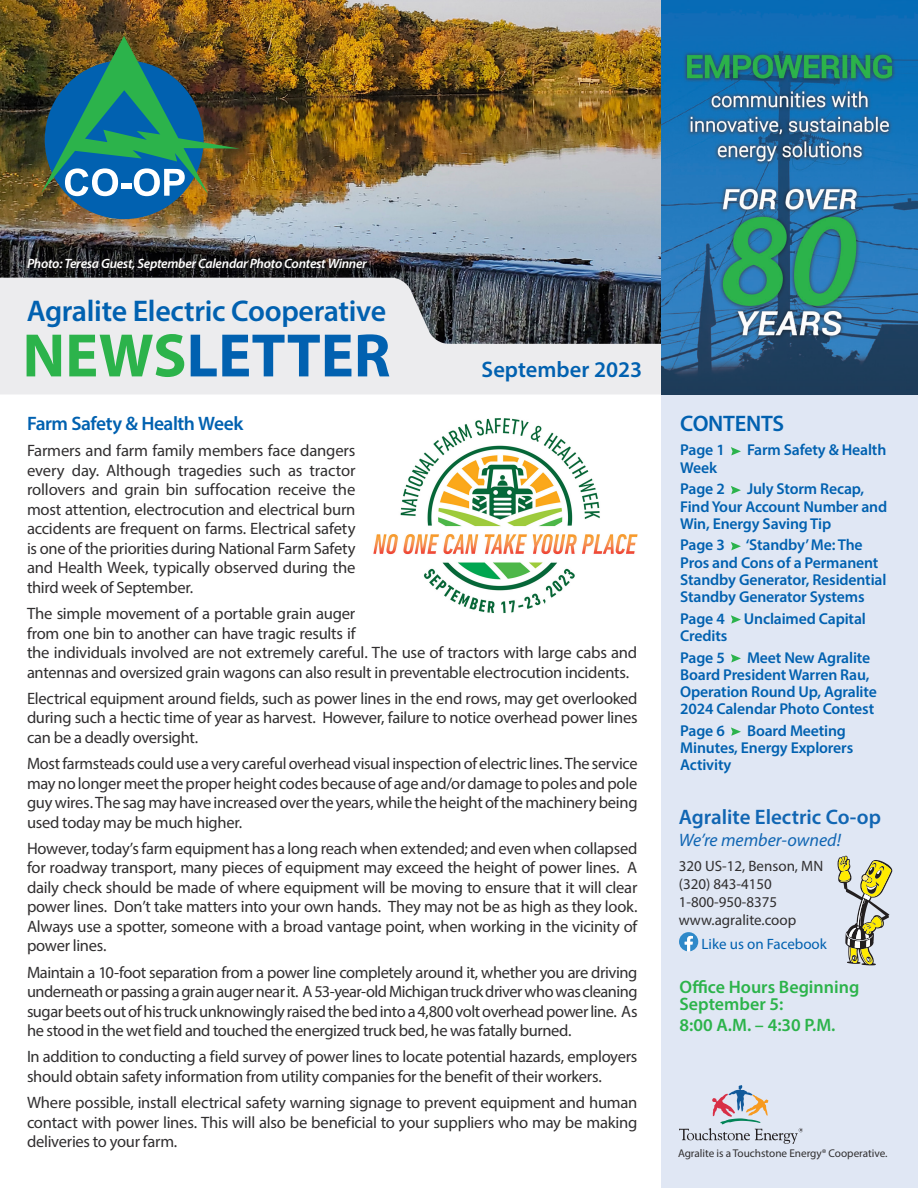
<style>
.page{position:relative;width:918px;height:1188px;background:#fff}
.page>*{position:absolute;margin:0;border:0;box-sizing:border-box;transform-origin:0 0}
.Newsletter{font:700 61.95px "Myriad Pro";color:#0161b0}
.Agralite_Electric_Cooperative{font:600 30px "Myriad Pro";letter-spacing:-.01em;color:#0161b0}
.Month_and_Year{font:600 22.5px "Myriad Pro";color:#0161b0}
.Contents{font:600 22.5px "Myriad Pro";letter-spacing:-.01em;color:#0161b0}
.Italic{font:600 21px "Myriad Pro";color:#1166b3}
.Titles{font:600 19.5px "Myriad Pro";letter-spacing:-.025em;color:#0161b0}
.t1{font:600 18px/16.5px "Myriad Pro";color:#2cb34b}
.Italic-2{font:italic 18px "Myriad Pro";color:#1166b3}
.Body{font:16.5px/19.5px "Myriad Pro";letter-spacing:-.015em;color:#312f30;text-align:justify}
.Paragraph_Style_2{font:600 15.75px/17.2px "Myriad Pro";letter-spacing:-.01em;color:#0161b0}
.Italic-3{font:15px "Myriad Pro";color:#312f30}
.Italic-4{font:15px "Myriad Pro";color:#0161b0}
.t2{font:italic 600 13.5px "Myriad Pro";letter-spacing:-.02em;color:#fff}
.Board_of_Directors{font:11.25px "Myriad Pro";color:#312f30}
.s1{color:#2cb34b}
</style>
<div class="page">
<img style="left:0;top:0;width:662px;height:278px">
<svg style="left:0;top:278px;width:662px;height:116px;background:#c7c8cb"></svg>
<div style="left:662px;top:394px;width:256px;height:794px;background:#e0e7f4"></div>
<div style="left:45px;top:60px;width:159px;height:159px;background:#0161b0;border-radius:50%"></div>
<img style="left:41px;top:36px;width:199px;height:160px">
<svg style="left:837px;top:855px;width:55px;height:110px"></svg>
<svg style="left:679px;top:932px;width:19px;height:19px"></svg>
<svg style="left:679px;top:1085px;width:124px;height:59px"></svg>
<svg style="left:731px;top:447px;width:10px;height:8px"></svg>
<svg style="left:731px;top:486px;width:10px;height:8px"></svg>
<svg style="left:731px;top:542px;width:10px;height:8px"></svg>
<svg style="left:731px;top:615px;width:10px;height:9px"></svg>
<svg style="left:731px;top:654px;width:10px;height:9px"></svg>
<svg style="left:731px;top:727px;width:10px;height:9px"></svg>
<div style="left:24px;top:255px;width:346px;height:19px;background:#26201d;opacity:.62"></div>
<img style="left:662px;top:0;width:256px;height:394px">
<img style="left:373px;top:418px;width:265px;height:195px">
<p class="t2" style="left:27px;top:255px;width:341px">Photo: Teresa Guest, September Calendar Photo Contest Winner</p>
<p class="Agralite_Electric_Cooperative" style="left:27px;top:292px;width:361px">Agralite Electric Cooperative</p>
<p class="Newsletter" style="left:22px;top:315px;width:370px"><span class="s1">NEWS</span>LETTER</p>
<p class="Month_and_Year" style="left:482px;top:355px;width:162px">September 2023</p>
<p class="Titles" style="left:27px;top:411px;width:218px">Farm Safety &amp; Health Week</p>
<p class="Body" style="left:27px;top:441px;width:330px">Farmers and farm family members face dangers every day. Although tragedies such as tractor rollovers and grain bin suffocation receive the most attention, electrocution and electrical burn accidents are frequent on farms. Electrical safety is one of the priorities during National Farm Safety and Health Week, typically observed during the third week of September.</p>
<p class="Body" style="left:27px;top:604px;width:612px;text-align:left">The simple movement of a portable grain auger<br>from one bin to another can have tragic results if<br>the individuals involved are not extremely careful. The use of tractors with large cabs and antennas and oversized grain wagons can also result in preventable electrocution incidents.</p>
<p class="Body" style="left:27px;top:688px;width:612px">Electrical equipment around fields, such as power lines in the end rows, may get overlooked during such a hectic time of year as harvest. However, failure to notice overhead power lines can be a deadly oversight.</p>
<p class="Body" style="left:27px;top:754px;width:612px">Most farmsteads could use a very careful overhead visual inspection of electric lines. The service may no longer meet the proper height codes because of age and/or damage to poles and pole guy wires. The sag may have increased over the years, while the height of the machinery being used today may be much higher.</p>
<p class="Body" style="left:27px;top:838px;width:612px">However, today’s farm equipment has a long reach when extended; and even when collapsed for roadway transport, many pieces of equipment may exceed the height of power lines. A daily check should be made of where equipment will be moving to ensure that it will clear power lines. Don’t take matters into your own hands. They may not be as high as they look.<br>Always use a spotter, someone with a broad vantage point, when working in the vicinity of power lines.</p>
<p class="Body" style="left:27px;top:962px;width:612px">Maintain a 10-foot separation from a power line completely around it, whether you are driving underneath or passing a grain auger near it. A 53-year-old Michigan truck driver who was cleaning sugar beets out of his truck unknowingly raised the bed into a 4,800 volt overhead power line. As he stood in the wet field and touched the energized truck bed, he was fatally burned.</p>
<p class="Body" style="left:27px;top:1047px;width:612px">In addition to conducting a field survey of power lines to locate potential hazards, employers should obtain safety information from utility companies for the benefit of their workers.</p>
<p class="Body" style="left:27px;top:1093px;width:612px">Where possible, install electrical safety warning signage to prevent equipment and human contact with power lines. This will also be beneficial to your suppliers who may be making deliveries to your farm.</p>
<p class="Contents" style="left:680px;top:410px;width:106px">CONTENTS</p>
<p class="Paragraph_Style_2" style="left:680px;top:441px;width:46px">Page 1</p>
<p class="Paragraph_Style_2" style="left:747px;top:441px;width:141px">Farm Safety &amp; Health</p>
<p class="Paragraph_Style_2" style="left:680px;top:458px;width:38px">Week</p>
<p class="Paragraph_Style_2" style="left:680px;top:480px;width:46px">Page 2</p>
<p class="Paragraph_Style_2" style="left:680px;top:480px;width:209px;text-indent:67px">July Storm Recap,<br>Find Your Account Number and<br>Win, Energy Saving Tip</p>
<p class="Paragraph_Style_2" style="left:680px;top:536px;width:46px">Page 3</p>
<p class="Paragraph_Style_2" style="left:680px;top:536px;width:208px;text-indent:66px">‘Standby’ Me: The<br>Pros and Cons of a Permanent<br>Standby Generator, Residential<br>Standby Generator Systems</p>
<p class="Paragraph_Style_2" style="left:680px;top:609px;width:187px">Page 4 Unclaimed Capital<br>Credits</p>
<p class="Paragraph_Style_2" style="left:680px;top:648px;width:46px">Page 5</p>
<p class="Paragraph_Style_2" style="left:680px;top:648px;width:198px;text-indent:67px">Meet New Agralite<br>Board President Warren Rau,<br>Operation Round Up, Agralite<br>2024 Calendar Photo Contest</p>
<p class="Paragraph_Style_2" style="left:680px;top:722px;width:46px">Page 6</p>
<p class="Paragraph_Style_2" style="left:680px;top:722px;width:175px;text-indent:67px">Board Meeting<br>Minutes, Energy Explorers<br>Activity</p>
<p class="Italic" style="left:679px;top:804px;width:204px">Agralite Electric Co-op</p>
<p class="Italic-2" style="left:679px;top:829px;width:164px">We’re member-owned!</p>
<p class="Italic-3" style="left:679px;top:856px;width:146px">320 US-12, Benson, MN</p>
<p class="Italic-3" style="left:679px;top:874px;width:95px">(320) 843-4150</p>
<p class="Italic-3" style="left:679px;top:892px;width:100px">1-800-950-8375</p>
<p class="Italic-3" style="left:679px;top:910px;width:119px">www.agralite.coop</p>
<p class="Italic-4" style="left:701px;top:934px;width:127px">Like us on Facebook</p>
<p class="t1" style="left:680px;top:978px;width:181px">Office Hours Beginning<br>September 5:</p>
<p class="t1" style="left:680px;top:1016px;width:158px">8:00 A.M. – 4:30 P.M.</p>
<p class="Board_of_Directors" style="left:678px;top:1147px;width:211px">Agralite is a Touchstone Energy® Cooperative.</p>
</div>
